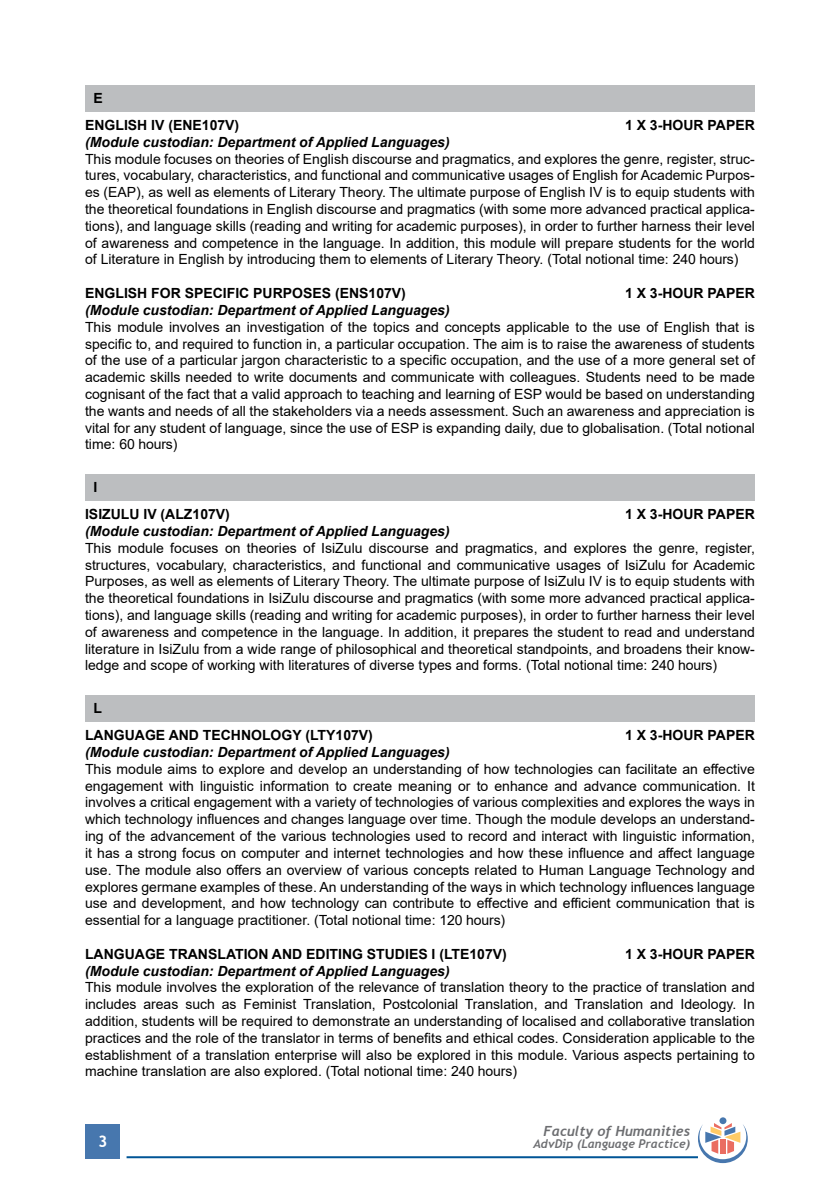
<style>
.page{position:relative;width:840px;height:1191px;background:#fff}
.page>*{position:absolute;margin:0;border:0;box-sizing:border-box;transform-origin:0 0}
.t1{font:700 16px "Trebuchet MS";color:#fff}
.t2{font:14px/16.8px "Arial";color:#000;text-align:justify}
.t3{font:italic 700 14px "Arial";color:#000}
.t4{font:700 14px/26.8px "Arial";color:#000}
.t5{font:italic 700 14px "Trebuchet";color:#6d6e71}
.t6{font:italic 700 12px "Trebuchet";color:#6d6e71}
</style>
<div class="page">
<div style="left:86px;top:1124px;width:34px;height:34px;background:#4777ae"></div>
<hr style="left:126px;top:1156px;width:571px;height:2px;background:#005596">
<div style="left:719px;top:1117px;width:7px;height:7px;background:#4777ae;border-radius:50%"></div>
<svg style="left:697px;top:1123px;width:50px;height:40px"></svg>
<div style="left:85px;top:85px;width:669px;height:26px;background:#bcbec0"></div>
<div style="left:85px;top:474px;width:669px;height:26px;background:#bcbec0"></div>
<div style="left:85px;top:695px;width:669px;height:26px;background:#bcbec0"></div>
<p class="t4" style="left:85px;top:85px;width:156px;text-indent:8px">E<br>ENGLISH IV (ENE107V)</p>
<p class="t4" style="left:624px;top:112px;width:131px">1 X 3-HOUR PAPER</p>
<p class="t3" style="left:85px;top:133px;width:366px">(Module custodian: Department of Applied Languages)</p>
<p class="t2" style="left:85px;top:150px;width:671px">This module focuses on theories of English discourse and pragmatics, and explores the genre, register, struc&shy;tures, vocabulary, characteristics, and functional and communicative usages of English for Academic Purpos&shy;es (EAP), as well as elements of Literary Theory. The ultimate purpose of English IV is to equip students with the theoretical foundations in English discourse and pragmatics (with some more advanced practical applica&shy;tions), and language skills (reading and writing for academic purposes), in order to further harness their level of awareness and competence in the language. In addition, this module will prepare students for the world of Literature in English by introducing them to elements of Literary Theory. (Total notional time: 240 hours)</p>
<p class="t4" style="left:85px;top:280px;width:322px">ENGLISH FOR SPECIFIC PURPOSES (ENS107V)</p>
<p class="t4" style="left:624px;top:280px;width:131px">1 X 3-HOUR PAPER</p>
<p class="t3" style="left:85px;top:301px;width:366px">(Module custodian: Department of Applied Languages)</p>
<p class="t2" style="left:85px;top:318px;width:671px">This module involves an investigation of the topics and concepts applicable to the use of English that is specific to, and required to function in, a particular occupation. The aim is to raise the awareness of students of the use of a particular jargon characteristic to a specific occupation, and the use of a more general set of academic skills needed to write documents and communicate with colleagues. Students need to be made cognisant of the fact that a valid approach to teaching and learning of ESP would be based on understanding the wants and needs of all the stakeholders via a needs assessment. Such an awareness and appreciation is vital for any student of language, since the use of ESP is expanding daily, due to globalisation. (Total notional time: 60 hours)</p>
<p class="t4" style="left:85px;top:474px;width:146px;text-indent:8px">I<br>ISIZULU IV (ALZ107V)</p>
<p class="t4" style="left:624px;top:501px;width:131px">1 X 3-HOUR PAPER</p>
<p class="t3" style="left:85px;top:522px;width:366px">(Module custodian: Department of Applied Languages)</p>
<p class="t2" style="left:85px;top:539px;width:671px">This module focuses on theories of IsiZulu discourse and pragmatics, and explores the genre, register, structures, vocabulary, characteristics, and functional and communicative usages of IsiZulu for Academic Purposes, as well as elements of Literary Theory. The ultimate purpose of IsiZulu IV is to equip students with the theoretical foundations in IsiZulu discourse and pragmatics (with some more advanced practical applica&shy;tions), and language skills (reading and writing for academic purposes), in order to further harness their level of awareness and competence in the language. In addition, it prepares the student to read and understand literature in IsiZulu from a wide range of philosophical and theoretical standpoints, and broadens their know&shy;ledge and scope of working with literatures of diverse types and forms. (Total notional time: 240 hours)</p>
<p class="t4" style="left:85px;top:695px;width:289px;text-indent:8px">L<br>LANGUAGE AND TECHNOLOGY (LTY107V)</p>
<p class="t4" style="left:624px;top:722px;width:131px">1 X 3-HOUR PAPER</p>
<p class="t3" style="left:85px;top:743px;width:366px">(Module custodian: Department of Applied Languages)</p>
<p class="t2" style="left:85px;top:760px;width:671px">This module aims to explore and develop an understanding of how technologies can facilitate an effective engagement with linguistic information to create meaning or to enhance and advance communication. It involves a critical engagement with a variety of technologies of various complexities and explores the ways in which technology influences and changes language over time. Though the module develops an understand&shy;ing of the advancement of the various technologies used to record and interact with linguistic information, it has a strong focus on computer and internet technologies and how these influence and affect language use. The module also offers an overview of various concepts related to Human Language Technology and explores germane examples of these. An understanding of the ways in which technology influences language use and development, and how technology can contribute to effective and efficient communication that is essential for a language practitioner. (Total notional time: 120 hours)</p>
<p class="t4" style="left:85px;top:940px;width:423px">LANGUAGE TRANSLATION AND EDITING STUDIES I (LTE107V)</p>
<p class="t4" style="left:624px;top:940px;width:131px">1 X 3-HOUR PAPER</p>
<p class="t3" style="left:85px;top:961px;width:366px">(Module custodian: Department of Applied Languages)</p>
<p class="t2" style="left:85px;top:979px;width:671px">This module involves the exploration of the relevance of translation theory to the practice of translation and includes areas such as Feminist Translation, Postcolonial Translation, and Translation and Ideology. In addition, students will be required to demonstrate an understanding of localised and collaborative translation practices and the role of the translator in terms of benefits and ethical codes. Consideration applicable to the establishment of a translation enterprise will also be explored in this module. Various aspects pertaining to machine translation are also explored. (Total notional time: 240 hours)</p>
<p class="t1" style="left:98px;top:1131px;width:11px">3</p>
<p class="t5" style="left:543px;top:1121px;width:148px">Faculty of Humanities</p>
<p class="t6" style="left:533px;top:1135px;width:158px">AdvDip (Language Practice)</p>
</div>
